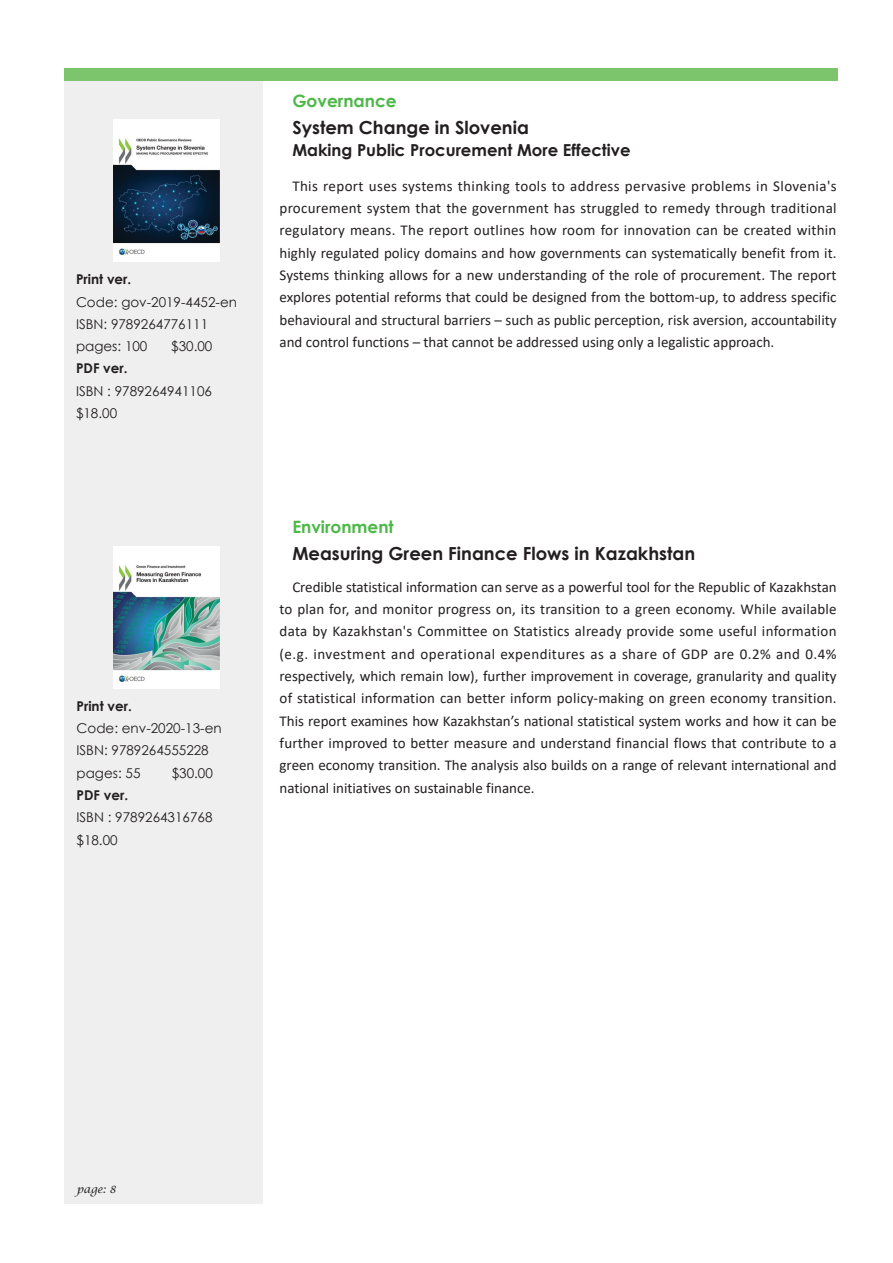
<style>
.page{position:relative;width:893px;height:1263px;background:#fff}
.page>*{position:absolute;margin:0;border:0;box-sizing:border-box;transform-origin:0 0}
.t1{font:700 18px "Century Gothic";color:#231f20}
.t2{font:700 16.95px "Century Gothic";color:#4cb848}
.t3{font:700 16.5px "Century Gothic";color:#231f20}
.t4{font:15px/22.4px "Calibri";color:#231f20;text-align:justify}
.t5{font:13.5px "Century Gothic";color:#231f20}
.t6{font:700 13.5px "Century Gothic";color:#231f20}
.t7{font:italic 10.65px "Lucida Calligraphy";color:#231f20}
</style>
<div class="page">
<div style="left:64px;top:81px;width:199px;height:1122px;background:#efeff0"></div>
<div style="left:64px;top:69px;width:774px;height:12px;background:#7cc56c"></div>
<img style="left:113px;top:120px;width:107px;height:141px">
<img style="left:113px;top:546px;width:107px;height:142px">
<p class="t6" style="left:76px;top:269px;width:57px">Print ver.</p>
<p class="t5" style="left:76px;top:292px;width:163px">Code: gov-2019-4452-en</p>
<p class="t5" style="left:76px;top:314px;width:134px">ISBN: 9789264776111</p>
<p class="t5" style="left:76px;top:337px;width:73px">pages: 100</p>
<p class="t5" style="left:171px;top:337px;width:43px">$30.00</p>
<p class="t6" style="left:76px;top:358px;width:53px">PDF ver.</p>
<p class="t5" style="left:76px;top:381px;width:137px">ISBN : 9789264941106</p>
<p class="t5" style="left:76px;top:404px;width:43px">$18.00</p>
<p class="t6" style="left:77px;top:696px;width:57px">Print ver.</p>
<p class="t5" style="left:77px;top:719px;width:147px">Code: env-2020-13-en</p>
<p class="t5" style="left:77px;top:741px;width:134px">ISBN: 9789264555228</p>
<p class="t5" style="left:77px;top:763px;width:65px">pages: 55</p>
<p class="t5" style="left:172px;top:763px;width:43px">$30.00</p>
<p class="t6" style="left:77px;top:785px;width:53px">PDF ver.</p>
<p class="t5" style="left:77px;top:808px;width:137px">ISBN : 9789264316768</p>
<p class="t5" style="left:77px;top:830px;width:43px">$18.00</p>
<p class="t2" style="left:292px;top:88px;width:106px">Governance</p>
<p class="t1" style="left:292px;top:114px;width:238px">System Change in Slovenia</p>
<p class="t3" style="left:292px;top:137px;width:340px">Making Public Procurement More Effective</p>
<p class="t4" style="left:280px;top:174px;width:559px;text-indent:13px">This report uses systems thinking tools to address pervasive problems in Slovenia's procurement system that the government has struggled to remedy through traditional regulatory means. The report outlines how room for innovation can be created within highly regulated policy domains and how governments can systematically benefit from it.<br>Systems thinking allows for a new understanding of the role of procurement. The report explores potential reforms that could be designed from the bottom-up, to address specific behavioural and structural barriers – such as public perception, risk aversion, accountability and control functions – that cannot be addressed using only a legalistic approach.</p>
<p class="t2" style="left:292px;top:514px;width:103px">Environment</p>
<p class="t1" style="left:292px;top:540px;width:404px">Measuring Green Finance Flows in Kazakhstan</p>
<p class="t4" style="left:280px;top:575px;width:559px;text-indent:13px">Credible statistical information can serve as a powerful tool for the Republic of Kazakhstan to plan for, and monitor progress on, its transition to a green economy. While available data by Kazakhstan's Committee on Statistics already provide some useful information (e.g. investment and operational expenditures as a share of GDP are 0.2% and 0.4% respectively, which remain low), further improvement in coverage, granularity and quality of statistical information can better inform policy-making on green economy transition.<br>This report examines how Kazakhstan’s national statistical system works and how it can be further improved to better measure and understand financial flows that contribute to a green economy transition. The analysis also builds on a range of relevant international and national initiatives on sustainable finance.</p>
<p class="t7" style="left:77px;top:1183px;width:41px">page: 8</p>
</div>
